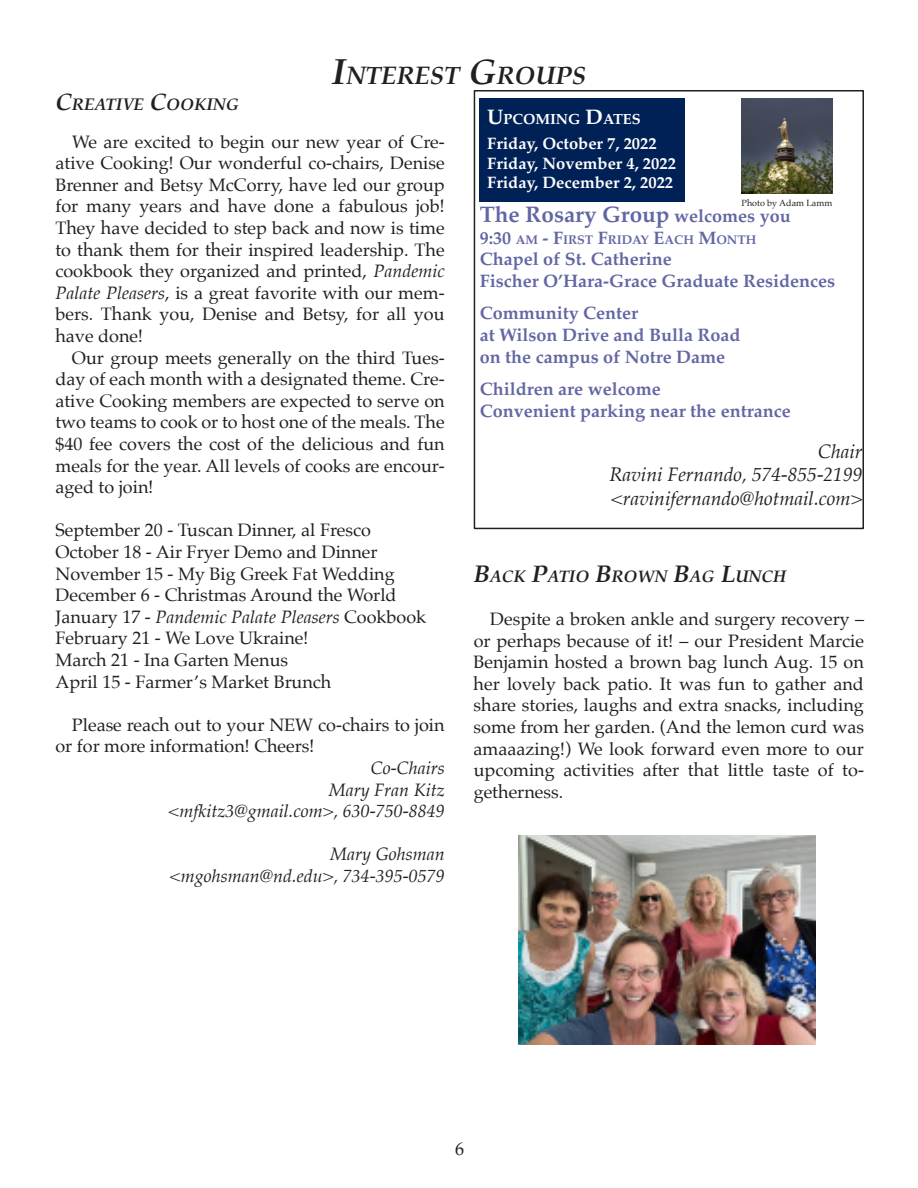
<style>
.page{position:relative;width:918px;height:1188px;background:#fff}
.page>*{position:absolute;margin:0;border:0;box-sizing:border-box;transform-origin:0 0}
.t1{font:italic 700 25.2px "Palatino";color:#231f20}
.t2{font:700 22.5px "Palatino";color:#6267a4}
.t3{font:italic 19.5px/23.4px "Palatino";color:#231f20;text-align:justify}
.t4{font:18px/21.6px "Palatino";color:#231f20;text-align:justify}
.t5{font:700 18px/21.6px "Palatino";color:#6267a4}
.t6{font:italic 18px/21.6px "Palatino";color:#231f20;text-align:right}
.t7{font:italic 700 16.8px "Palatino";color:#231f20}
.t8{font:700 16.5px/19.8px "Palatino";color:#fff}
.t9{font:700 14.7px "Palatino";color:#fff}
.t10{font:700 12.6px "Palatino";color:#6267a4}
.t11{font:9px "Palatino";color:#231f20}
.s1{font-size:36px}
.s2{font-size:24px}
.s3{font-style:italic}
.s4{font-size:21px}
.s5{font-size:18px}
</style>
<div class="page">
<img style="left:518px;top:835px;width:298px;height:210px">
<div style="left:474px;top:90px;width:390px;height:439px;border:2px solid #231f20"></div>
<img style="left:742px;top:99px;width:91px;height:94px">
<div style="left:479px;top:99px;width:206px;height:103px;background:#002156"></div>
<h1 class="t1" style="left:332px;top:54px;width:256px"><span class="s1">I</span>NTEREST <span class="s1">G</span>ROUPS</h1>
<p class="t7" style="left:56px;top:90px;width:185px"><span class="s2">C</span>REATIVE <span class="s2">C</span>OOKING</p>
<p class="t4" style="left:55px;top:131px;width:391px;text-indent:17px">We are excited to begin our new year of Cre&shy;ative Cooking! Our wonderful co-chairs, Denise Brenner and Betsy McCorry, have led our group for many years and have done a fabulous job!<br>They have decided to step back and now is time to thank them for their inspired leadership. The cookbook they organized and printed, <span class="s3">Pandemic Palate Pleasers</span>, is a great favorite with our mem&shy;bers. Thank you, Denise and Betsy, for all you have done!</p>
<p class="t4" style="left:55px;top:347px;width:391px;text-indent:17px">Our group meets generally on the third Tues&shy;day of each month with a designated theme. Cre&shy;ative Cooking members are expected to serve on two teams to cook or to host one of the meals. The $40 fee covers the cost of the delicious and fun meals for the year. All levels of cooks are encour&shy;aged to join!</p>
<p class="t4" style="left:55px;top:519px;width:372px;text-align:left">September 20 - Tuscan Dinner, al Fresco October 18 - Air Fryer Demo and Dinner November 15 - My Big Greek Fat Wedding December 6 - Christmas Around the World January 17 - <span class="s3">Pandemic Palate Pleasers</span> Cookbook February 21 - We Love Ukraine!<br>March 21 - Ina Garten Menus<br>April 15 - Farmer’s Market Brunch</p>
<p class="t4" style="left:55px;top:714px;width:391px;text-indent:17px">Please reach out to your NEW co-chairs to join or for more information! Cheers!</p>
<p class="t6" style="left:169px;top:757px;width:278px">Co-Chairs<br>Mary Fran Kitz &lt;mfkitz3@gmail.com&gt;, 630-750-8849</p>
<p class="t6" style="left:170px;top:843px;width:276px">Mary Gohsman &lt;mgohsman@nd.edu&gt;, 734-395-0579</p>
<p class="t9" style="left:487px;top:106px;width:155px"><span class="s4">U</span>PCOMING <span class="s4">D</span>ATES</p>
<p class="t8" style="left:487px;top:133px;width:190px">Friday, October 7, 2022<br>Friday, November 4, 2022<br>Friday, December 2, 2022</p>
<p class="t11" style="left:742px;top:195px;width:92px">Photo by Adam Lamm</p>
<p class="t2" style="left:480px;top:195px;width:313px">The Rosary Group <span class="s5">welcomes you</span></p>
<p class="t10" style="left:480px;top:229px;width:278px"><span class="s5">9:30</span> AM <span class="s5">- F</span>IRST <span class="s5">F</span>RIDAY <span class="s5">E</span>ACH <span class="s5">M</span>ONTH</p>
<p class="t5" style="left:480px;top:248px;width:357px">Chapel of St. Catherine<br>Fischer O’Hara-Grace Graduate Residences</p>
<p class="t5" style="left:480px;top:302px;width:262px">Community Center<br>at Wilson Drive and Bulla Road on the campus of Notre Dame</p>
<p class="t5" style="left:480px;top:378px;width:312px">Children are welcome<br>Convenient parking near the entrance</p>
<p class="t3" style="left:610px;top:439px;width:254px;text-indent:209px">Chair Ravini Fernando, 574-855-2199 &lt;ravinifernando@hotmail.com&gt;</p>
<p class="t7" style="left:474px;top:562px;width:314px"><span class="s2">B</span>ACK <span class="s2">P</span>ATIO <span class="s2">B</span>ROWN <span class="s2">B</span>AG <span class="s2">L</span>UNCH</p>
<p class="t4" style="left:474px;top:608px;width:392px;text-indent:17px">Despite a broken ankle and surgery recovery – or perhaps because of it! – our President Marcie Benjamin hosted a brown bag lunch Aug. 15 on her lovely back patio. It was fun to gather and share stories, laughs and extra snacks, including some from her garden. (And the lemon curd was amaaazing!) We look forward even more to our upcoming activities after that little taste of to&shy;getherness.</p>
<p class="t4" style="left:455px;top:1138px;width:10px">6</p>
</div>
